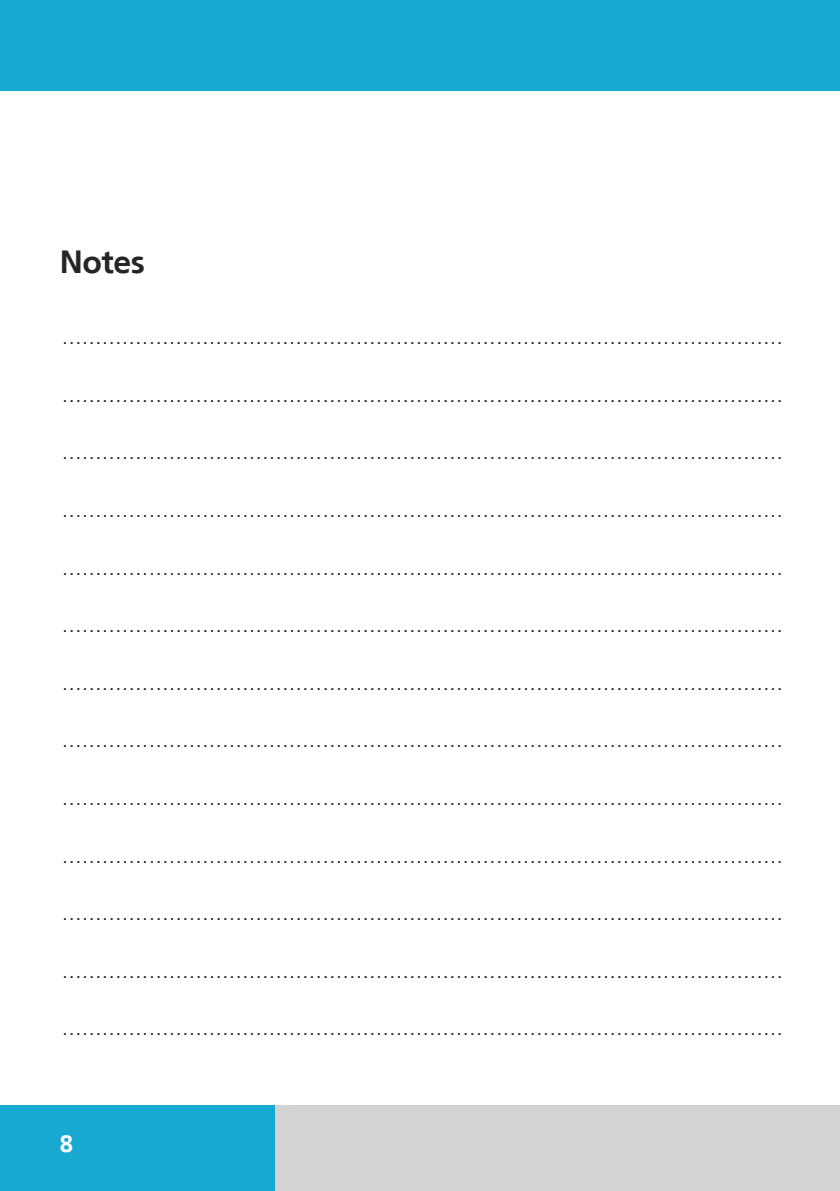
<style>
.page{position:relative;width:840px;height:1191px;background:#fff}
.page>*{position:absolute;margin:0;border:0;box-sizing:border-box;transform-origin:0 0}
.t1{font:700 32px "Frutiger 65";letter-spacing:-.015em;color:#272627}
.t2{font:300 24px "Frutiger 45";color:#272627}
.t3{font:700 24px "Frutiger 65";color:#fff}
</style>
<div class="page">
<div style="left:0;top:0;width:839px;height:90px;background:#17a9d0"></div>
<div style="left:0;top:1105px;width:275px;height:86px;background:#17a9d0"></div>
<div style="left:275px;top:1105px;width:564px;height:86px;background:#d4d4d4"></div>
<h1 class="t1" style="left:60px;top:243px;width:87px">Notes</h1>
<p class="t2" style="left:62px;top:322px;width:722px">............................................................................................................</p>
<p class="t2" style="left:62px;top:380px;width:722px">............................................................................................................</p>
<p class="t2" style="left:62px;top:437px;width:722px">............................................................................................................</p>
<p class="t2" style="left:62px;top:495px;width:722px">............................................................................................................</p>
<p class="t2" style="left:62px;top:552px;width:722px">............................................................................................................</p>
<p class="t2" style="left:62px;top:610px;width:722px">............................................................................................................</p>
<p class="t2" style="left:62px;top:668px;width:722px">............................................................................................................</p>
<p class="t2" style="left:62px;top:725px;width:722px">............................................................................................................</p>
<p class="t2" style="left:62px;top:783px;width:722px">............................................................................................................</p>
<p class="t2" style="left:62px;top:840px;width:722px">............................................................................................................</p>
<p class="t2" style="left:62px;top:898px;width:722px">............................................................................................................</p>
<p class="t2" style="left:62px;top:956px;width:722px">............................................................................................................</p>
<p class="t2" style="left:62px;top:1013px;width:722px">............................................................................................................</p>
<p class="t3" style="left:60px;top:1129px;width:15px">8</p>
</div>
